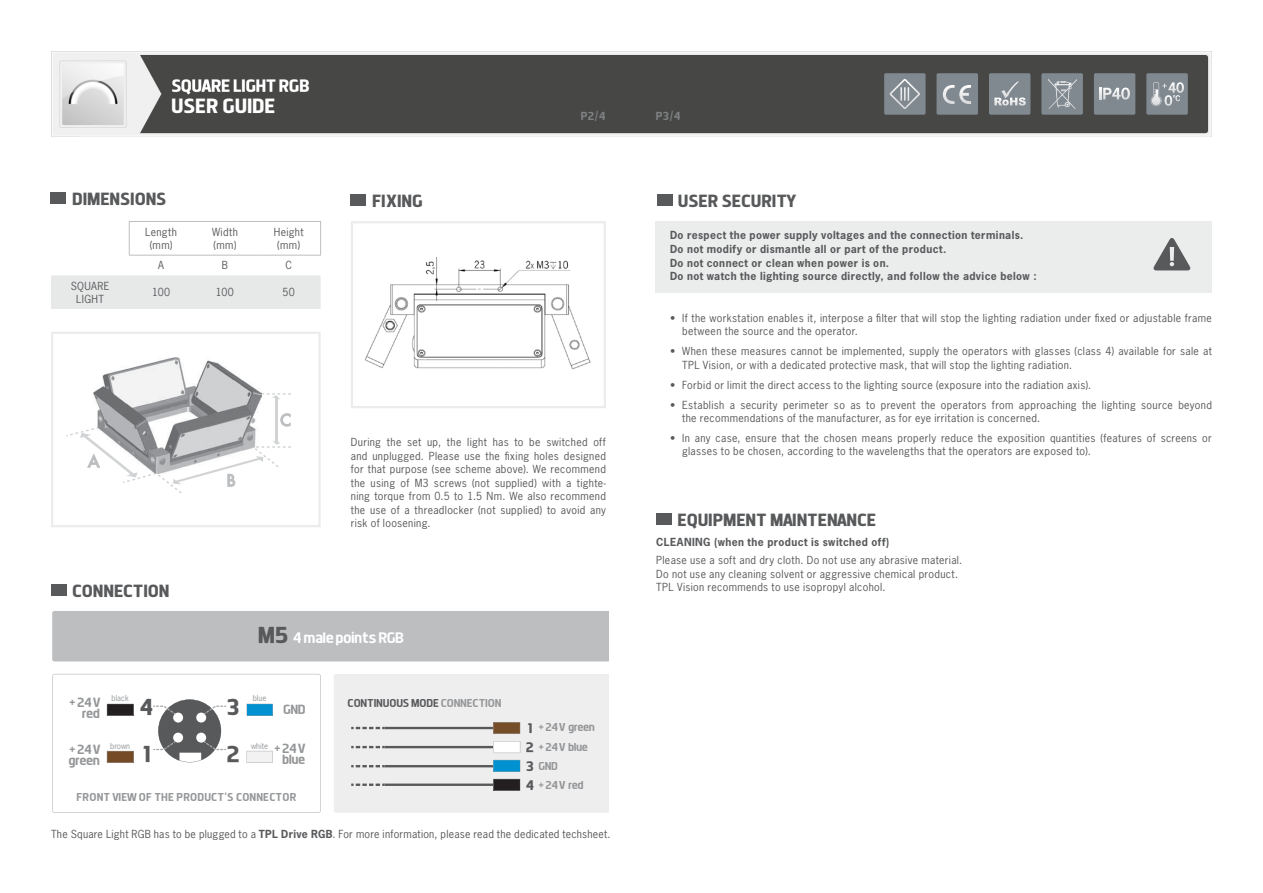
<style>
.page{position:relative;width:1263px;height:893px;background:#fff}
.page>*{position:absolute;margin:0;border:0;box-sizing:border-box;transform-origin:0 0}
.t1{font:700 23.55px "Dyno";color:#58595b}
.t2{font:700 21px "Dyno";color:#fff}
.t3{font:700 18px "Dyno";color:#58595b}
.t4{font:15.75px "Dyno";letter-spacing:-.05em;color:#fff}
.t5{font:700 14.25px/19px "Dyno";color:#58595b}
.t6{font:13.65px/11.1px "Dyno";letter-spacing:-.05em;color:#949698;text-align:right}
.t7{font:12px "Dyno";color:#808285}
.t8{font:11.7px "Dyno";color:#949698}
.t9{font:11.7px "Dyno";letter-spacing:-.025em;color:#58595b}
.t10{font:11.7px/19.4px "Dyno";letter-spacing:-.05em;color:#949698}
.t11{font:10.5px/13.5px "News Gothic Std";letter-spacing:.03em;color:#58595b}
.t12{font:700 10.5px/13.5px "News Gothic Std";letter-spacing:.035em;color:#58595b}
.t13{font:7.8px "News Gothic Std";color:#949698}
.s1{font-weight:700;font-size:23.55px;color:#58595b}
.s2{color:#949698}
.s3{font-weight:700}
</style>
<div class="page">
<div style="left:51px;top:584px;width:15px;height:12px;background:#58595b"></div>
<img style="left:51px;top:51px;width:1161px;height:86px">
<div style="left:52px;top:611px;width:557px;height:50px;background:#bcbec0"></div>
<svg style="left:52px;top:674px;width:269px;height:139px"></svg>
<svg style="left:334px;top:674px;width:275px;height:139px"></svg>
<div style="left:656px;top:222px;width:556px;height:71px;background:#ebecec"></div>
<div style="left:657px;top:194px;width:16px;height:12px;background:#58595b"></div>
<svg style="left:1153px;top:238px;width:38px;height:32px"></svg>
<div style="left:656px;top:514px;width:15px;height:11px;background:#58595b"></div>
<div style="left:351px;top:194px;width:15px;height:12px;background:#58595b"></div>
<div style="left:50px;top:193px;width:16px;height:11px;background:#58595b"></div>
<div style="left:51px;top:275px;width:270px;height:34px;background:#e7e8e8"></div>
<hr style="left:129px;top:221px;width:64px;height:1px;background:#bcbec0">
<hr style="left:193px;top:221px;width:64px;height:1px;background:#bcbec0">
<hr style="left:257px;top:221px;width:64px;height:1px;background:#bcbec0">
<hr style="left:320px;top:222px;width:1px;height:33px;background:#bcbec0">
<hr style="left:129px;top:222px;width:1px;height:33px;background:#bcbec0">
<hr style="left:129px;top:255px;width:64px;height:1px;background:#bcbec0">
<hr style="left:193px;top:255px;width:64px;height:1px;background:#bcbec0">
<hr style="left:257px;top:255px;width:64px;height:1px;background:#bcbec0">
<img style="left:364px;top:257px;width:227px;height:113px">
<div style="left:351px;top:221px;width:255px;height:187px;border:2px solid #ebecec"></div>
<img style="left:94px;top:358px;width:167px;height:55px">
<hr style="left:275px;top:398px;width:2px;height:45px;background:#d1d3d4">
<svg style="left:262px;top:393px;width:29px;height:6px"></svg>
<svg style="left:66px;top:413px;width:225px;height:81px"></svg>
<div style="left:51px;top:332px;width:270px;height:195px;border:2px solid #ebecec"></div>
<div style="left:884px;top:73px;width:41px;height:42px;background:#808890;border-radius:2px"></div>
<svg style="left:890px;top:79px;width:30px;height:30px"></svg>
<div style="left:936px;top:73px;width:42px;height:42px;background:#808890;border-radius:2px"></div>
<svg style="left:943px;top:85px;width:28px;height:19px"></svg>
<div style="left:989px;top:73px;width:41px;height:42px;background:#808890;border-radius:2px"></div>
<svg style="left:994px;top:81px;width:32px;height:25px"></svg>
<div style="left:1041px;top:73px;width:42px;height:42px;background:#808890;border-radius:2px"></div>
<svg style="left:1048px;top:79px;width:29px;height:30px"></svg>
<div style="left:1094px;top:73px;width:41px;height:42px;background:#808890;border-radius:2px"></div>
<svg style="left:1099px;top:88px;width:31px;height:12px"></svg>
<div style="left:1146px;top:73px;width:42px;height:42px;background:#808890;border-radius:2px"></div>
<svg style="left:1151px;top:82px;width:33px;height:24px"></svg>
<h2 class="t2" style="left:171px;top:93px;width:106px">USER GUIDE</h2>
<p class="t7" style="left:581px;top:108px;width:27px">P2/4</p>
<p class="t7" style="left:656px;top:108px;width:26px">P3/4</p>
<h3 class="t3" style="left:72px;top:188px;width:96px">DIMENSIONS</h3>
<h3 class="t3" style="left:372px;top:189px;width:52px">FIXING</h3>
<p class="t11" style="left:145px;top:225px;width:33px;text-align:center">Length (mm)</p>
<p class="t11" style="left:212px;top:225px;width:27px">Width (mm)</p>
<p class="t11" style="left:274px;top:225px;width:31px;text-align:center">Height (mm)</p>
<p class="t11" style="left:158px;top:259px;width:7px">A</p>
<p class="t11" style="left:222px;top:259px;width:8px">B</p>
<p class="t11" style="left:285px;top:259px;width:8px">C</p>
<p class="t11" style="left:71px;top:279px;width:40px;text-align:center">SQUARE<br>LIGHT</p>
<p class="t11" style="left:152px;top:285px;width:20px">100</p>
<p class="t11" style="left:216px;top:285px;width:20px">100</p>
<p class="t11" style="left:283px;top:285px;width:14px">50</p>
<p class="t11" style="left:351px;top:435px;width:257px;text-align:justify">During the set up, the light has to be switched off and unplugged. Please use the fixing holes designed for that purpose (see scheme above). We recommend the using of M3 screws (not supplied) with a tighte&shy;ning torque from 0.5 to 1.5 Nm. We also recommend the use of a threadlocker (not supplied) to avoid any risk of loosening.</p>
<h3 class="t3" style="left:72px;top:580px;width:99px">CONNECTION</h3>
<h3 class="t4" style="left:258px;top:628px;width:148px"><span class="s1">M5</span> 4 male points RGB</h3>
<h3 class="t6" style="left:69px;top:696px;width:33px">+ 24 V red</h3>
<h3 class="t6" style="left:68px;top:743px;width:33px;text-align:left">+ 24 V green</h3>
<p class="t13" style="left:112px;top:693px;width:19px">black</p>
<p class="t13" style="left:110px;top:741px;width:21px">brown</p>
<h1 class="t1" style="left:140px;top:692px;width:15px">4</h1>
<h1 class="t1" style="left:143px;top:739px;width:10px">1</h1>
<h1 class="t1" style="left:227px;top:692px;width:14px">3</h1>
<h1 class="t1" style="left:227px;top:739px;width:15px">2</h1>
<p class="t13" style="left:253px;top:693px;width:15px">blue</p>
<h3 class="t6" style="left:283px;top:704px;width:24px">GND</h3>
<h3 class="t6" style="left:274px;top:742px;width:33px;text-align:center">+ 24 V blue</h3>
<p class="t13" style="left:251px;top:741px;width:19px">white</p>
<p class="t9" style="left:348px;top:695px;width:155px">CONTINUOUS MODE <span class="s2">CONNECTION</span></p>
<h3 class="t5" style="left:526px;top:718px;width:10px">1<br>2<br>3<br>4</h3>
<p class="t10" style="left:538px;top:717px;width:58px">+ 24 V green + 24 V blue</p>
<p class="t8" style="left:538px;top:778px;width:47px">+ 24 V red</p>
<p class="t8" style="left:538px;top:759px;width:21px">GND</p>
<p class="t8" style="left:77px;top:790px;width:222px">FRONT VIEW OF THE PRODUCT’S CONNECTOR</p>
<p class="t11" style="left:51px;top:827px;width:561px">The Square Light RGB has to be plugged to a <span class="s3">TPL Drive RGB</span>. For more information, please read the dedicated techsheet.</p>
<h3 class="t3" style="left:678px;top:189px;width:119px">USER SECURITY</h3>
<p class="t12" style="left:670px;top:229px;width:368px">Do respect the power supply voltages and the connection terminals.<br>Do not modify or dismantle all or part of the product.<br>Do not connect or clean when power is on.<br>Do not watch the lighting source directly, and follow the advice below :</p>
<p class="t11" style="left:682px;top:311px;width:531px;text-indent:-12px">• If the workstation enables it, interpose a filter that will stop the lighting radiation under fixed or adjustable frame between the source and the operator.</p>
<p class="t11" style="left:682px;top:344px;width:531px;text-indent:-12px">• When these measures cannot be implemented, supply the operators with glasses (class 4) available for sale at<br>TPL Vision, or with a dedicated protective mask, that will stop the lighting radiation.</p>
<p class="t11" style="left:670px;top:378px;width:422px">• Forbid or limit the direct access to the lighting source (exposure into the radiation axis).</p>
<p class="t11" style="left:682px;top:398px;width:531px;text-indent:-12px">• Establish a security perimeter so as to prevent the operators from approaching the lighting source beyond the recommendations of the manufacturer, as for eye irritation is concerned.</p>
<p class="t11" style="left:682px;top:431px;width:531px;text-indent:-12px">• In any case, ensure that the chosen means properly reduce the exposition quantities (features of screens or glasses to be chosen, according to the wavelengths that the operators are exposed to).</p>
<h3 class="t3" style="left:677px;top:509px;width:200px">EQUIPMENT MAINTENANCE</h3>
<p class="t12" style="left:656px;top:535px;width:35px">Cleanin</p>
<p class="t12" style="left:703px;top:535px;width:188px">g (when the product is switched off)</p>
<p class="t11" style="left:656px;top:553px;width:308px">Please use a soft and dry cloth. Do not use any abrasive material.<br>Do not use any cleaning solvent or aggressive chemical product.<br>TPL Vision recommends to use isopropyl alcohol.</p>
</div>
